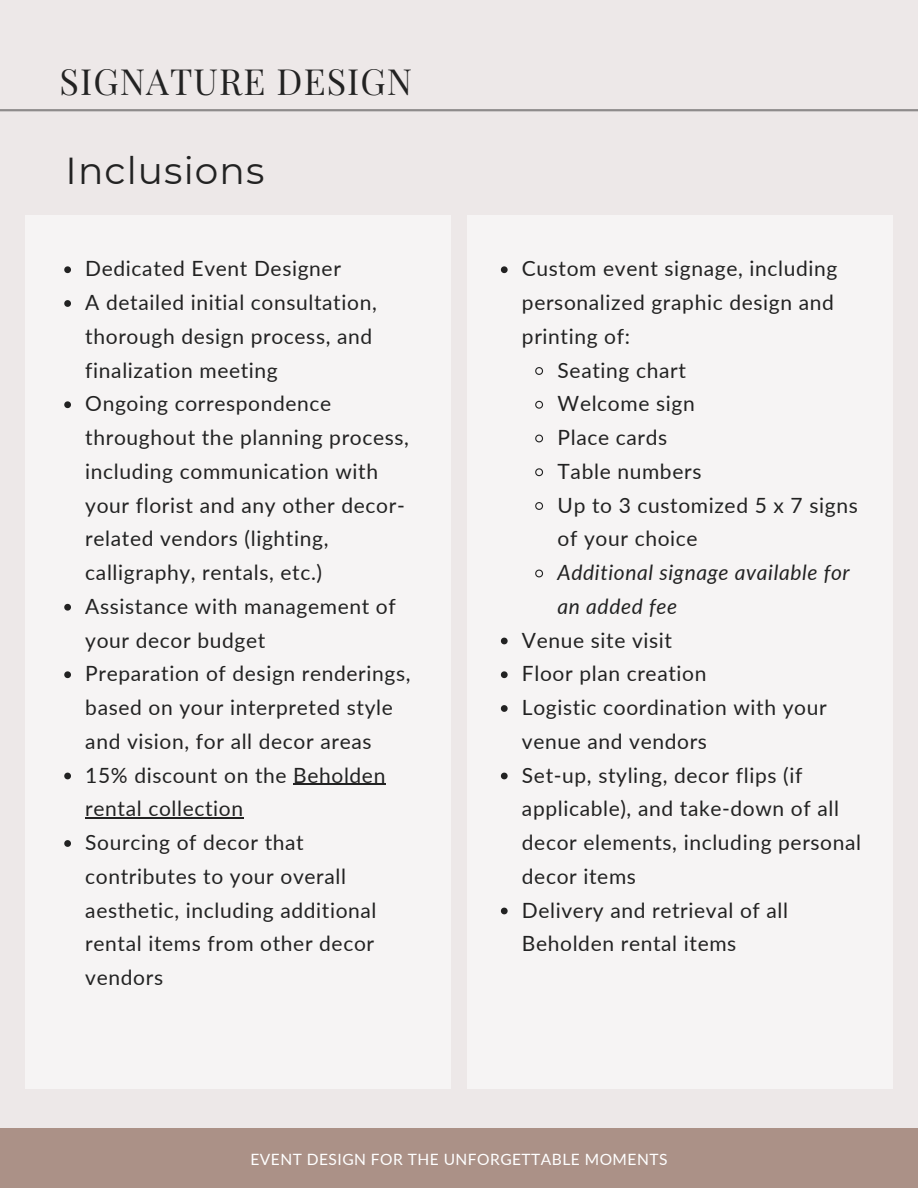
<style>
.page{position:relative;width:918px;height:1188px;background:#ede8e8}
.page>*{position:absolute;margin:0;border:0;box-sizing:border-box;transform-origin:0 0}
.t1{font:37.5px "Montserrat";letter-spacing:.03em;color:#222}
.t2{font:36px "Playfair Display";letter-spacing:.03em;color:#222}
.t3{font:21px/33.8px "Lato";letter-spacing:.03em;color:#222}
.t4{font:italic 21px/33.8px "Lato";letter-spacing:.03em;color:#222}
.t5{font:15.6px "Lato";letter-spacing:.03em;color:#fff}
</style>
<div class="page">
<hr style="left:0;top:109px;width:918px;height:2px;background:#000">
<div style="left:25px;top:215px;width:426px;height:873px;background:#f6f4f4"></div>
<svg style="left:64px;top:266px;width:7px;height:7px"></svg>
<svg style="left:64px;top:300px;width:7px;height:7px"></svg>
<svg style="left:64px;top:401px;width:7px;height:7px"></svg>
<svg style="left:64px;top:604px;width:7px;height:7px"></svg>
<svg style="left:64px;top:671px;width:7px;height:7px"></svg>
<svg style="left:64px;top:773px;width:7px;height:6px"></svg>
<hr style="left:293px;top:784px;width:93px;height:1px;background:#222">
<hr style="left:85px;top:818px;width:159px;height:1px;background:#222">
<svg style="left:64px;top:840px;width:7px;height:7px"></svg>
<div style="left:467px;top:215px;width:426px;height:873px;background:#f6f4f4"></div>
<svg style="left:501px;top:266px;width:7px;height:7px"></svg>
<svg style="left:535px;top:367px;width:8px;height:8px"></svg>
<svg style="left:535px;top:400px;width:9px;height:9px"></svg>
<svg style="left:535px;top:434px;width:9px;height:9px"></svg>
<svg style="left:535px;top:468px;width:9px;height:9px"></svg>
<svg style="left:535px;top:502px;width:8px;height:8px"></svg>
<svg style="left:535px;top:569px;width:9px;height:9px"></svg>
<svg style="left:501px;top:638px;width:7px;height:6px"></svg>
<svg style="left:501px;top:671px;width:7px;height:7px"></svg>
<svg style="left:501px;top:705px;width:7px;height:7px"></svg>
<svg style="left:501px;top:773px;width:7px;height:6px"></svg>
<svg style="left:501px;top:908px;width:7px;height:6px"></svg>
<div style="left:0;top:1128px;width:918px;height:60px;background:#ab9187"></div>
<p class="t2" style="left:60px;top:56px;width:354px">SIGNATURE DESIGN</p>
<p class="t1" style="left:66px;top:148px;width:200px">Inclusions</p>
<p class="t3" style="left:85px;top:251px;width:257px">Dedicated Event Designer</p>
<p class="t3" style="left:85px;top:285px;width:293px">A detailed initial consultation, thorough design process, and finalization meeting</p>
<p class="t3" style="left:85px;top:386px;width:325px">Ongoing correspondence throughout the planning process, including communication with your florist and any other decor&shy;related vendors (lighting, calligraphy, rentals, etc.)</p>
<p class="t3" style="left:85px;top:589px;width:312px">Assistance with management of your decor budget</p>
<p class="t3" style="left:85px;top:656px;width:327px">Preparation of design renderings, based on your interpreted style and vision, for all decor areas</p>
<p class="t3" style="left:85px;top:758px;width:302px">15% discount on the Beholden rental collection</p>
<p class="t3" style="left:85px;top:825px;width:293px">Sourcing of decor that contributes to your overall aesthetic, including additional rental items from other decor vendors</p>
<p class="t3" style="left:522px;top:251px;width:317px">Custom event signage, including personalized graphic design and printing of:</p>
<p class="t3" style="left:558px;top:353px;width:130px">Seating chart</p>
<p class="t3" style="left:558px;top:386px;width:139px">Welcome sign</p>
<p class="t3" style="left:558px;top:420px;width:111px">Place cards</p>
<p class="t3" style="left:558px;top:454px;width:145px">Table numbers</p>
<p class="t3" style="left:558px;top:488px;width:302px">Up to 3 customized 5 x 7 signs of your choice</p>
<p class="t4" style="left:558px;top:555px;width:294px">Additional signage available for an added fee</p>
<p class="t3" style="left:522px;top:623px;width:152px">Venue site visit</p>
<p class="t3" style="left:522px;top:656px;width:186px">Floor plan creation</p>
<p class="t3" style="left:522px;top:690px;width:306px">Logistic coordination with your venue and vendors</p>
<p class="t3" style="left:522px;top:758px;width:341px">Set-up, styling, decor flips (if applicable), and take-down of all decor elements, including personal decor items</p>
<p class="t3" style="left:522px;top:893px;width:268px">Delivery and retrieval of all<br>Beholden rental items</p>
<p class="t5" style="left:251px;top:1149px;width:418px">EVENT DESIGN FOR THE UNFORGETTABLE MOMENTS</p>
</div>
